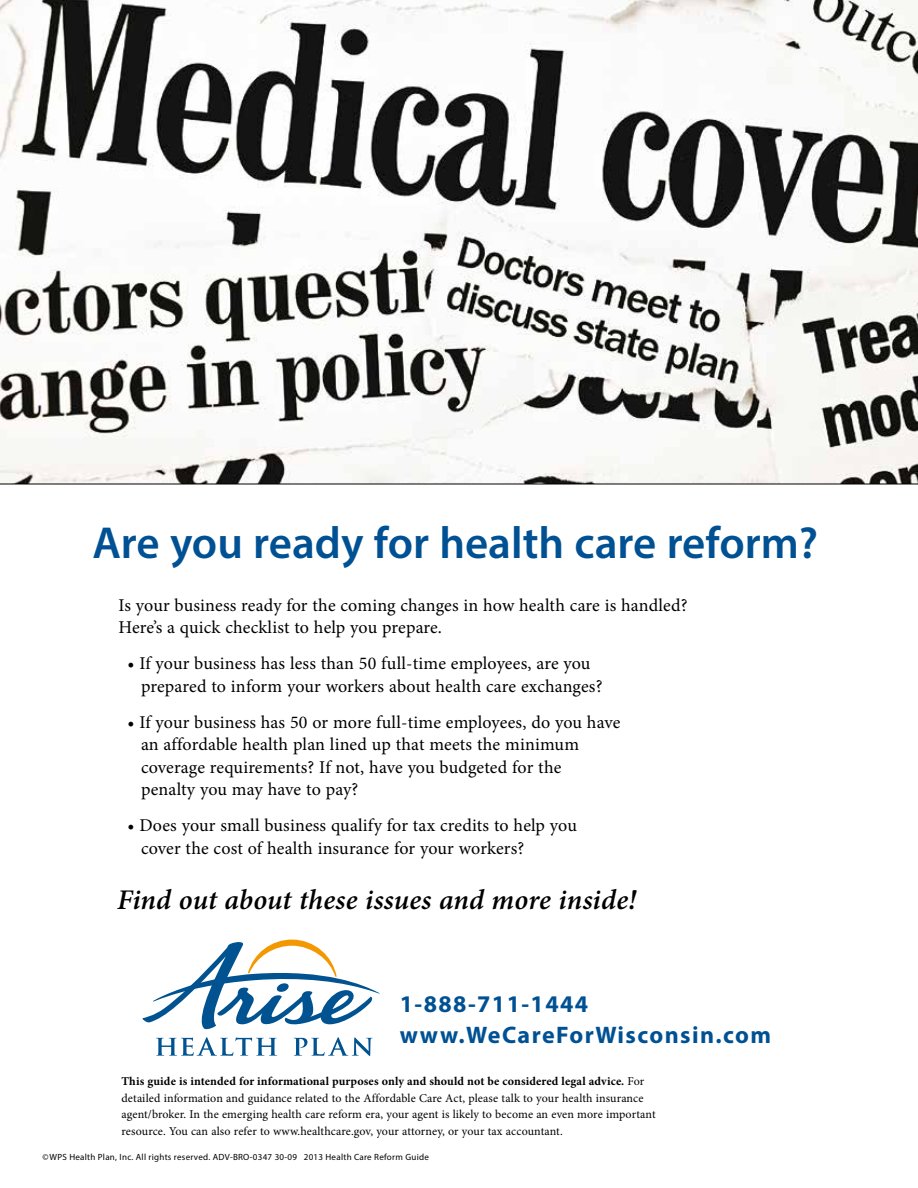
<style>
.page{position:relative;width:918px;height:1188px;background:#fff}
.page>*{position:absolute;margin:0;border:0;box-sizing:border-box;transform-origin:0 0}
.t1{font:600 45px "Myriad Pro";color:#005193}
.t2{font:italic 600 28.5px "Minion Pro";letter-spacing:.005em;color:#000}
.t3{font:700 24px/31.5px "Myriad Pro";letter-spacing:.06em;color:#005193}
.t4{font:18px/22.5px "Minion Pro";letter-spacing:.005em;color:#000}
.t5{font:12px/16.5px "Minion Pro";letter-spacing:.005em;color:#000}
.t6{font:9px "Myriad Pro";letter-spacing:.03em;color:#000}
.s1{font-weight:700}
</style>
<div class="page">
<svg style="left:0;top:0;width:918px;height:484px"></svg>
<svg style="left:156px;top:1037px;width:217px;height:19px"></svg>
<svg style="left:143px;top:940px;width:237px;height:90px"></svg>
<h1 class="t1" style="left:93px;top:515px;width:727px">Are you ready for health care reform?</h1>
<p class="t4" style="left:118px;top:594px;width:571px">Is your business ready for the coming changes in how health care is handled?<br>Here’s a quick checklist to help you prepare.</p>
<p class="t4" style="left:141px;top:652px;width:463px;text-indent:-14px">• If your business has less than 50 full-time employees, are you prepared to inform your workers about health care exchanges?</p>
<p class="t4" style="left:141px;top:711px;width:481px;text-indent:-14px">• If your business has 50 or more full-time employees, do you have an affordable health plan lined up that meets the minimum coverage requirements? If not, have you budgeted for the<br>penalty you may have to pay?</p>
<p class="t4" style="left:141px;top:814px;width:437px;text-indent:-14px">• Does your small business qualify for tax credits to help you cover the cost of health insurance for your workers?</p>
<h2 class="t2" style="left:117px;top:879px;width:521px">Find out about these issues and more inside!</h2>
<h3 class="t3" style="left:400px;top:987px;width:373px">1-888-711-1444 www.WeCareForWisconsin.com</h3>
<p class="t5" style="left:122px;top:1073px;width:536px"><span class="s1">This guide is intended for informational purposes only and should not be considered legal advice.</span> For detailed information and guidance related to the Affordable Care Act, please talk to your health insurance agent/broker. In the emerging health care reform era, your agent is likely to become an even more important resource. You can also refer to www.healthcare.gov, your attorney, or your tax accountant.</p>
<p class="t6" style="left:43px;top:1152px;width:388px">©WPS Health Plan, Inc. All rights reserved. ADV-BRO-0347 30-09 2013 Health Care Reform Guide</p>
</div>
